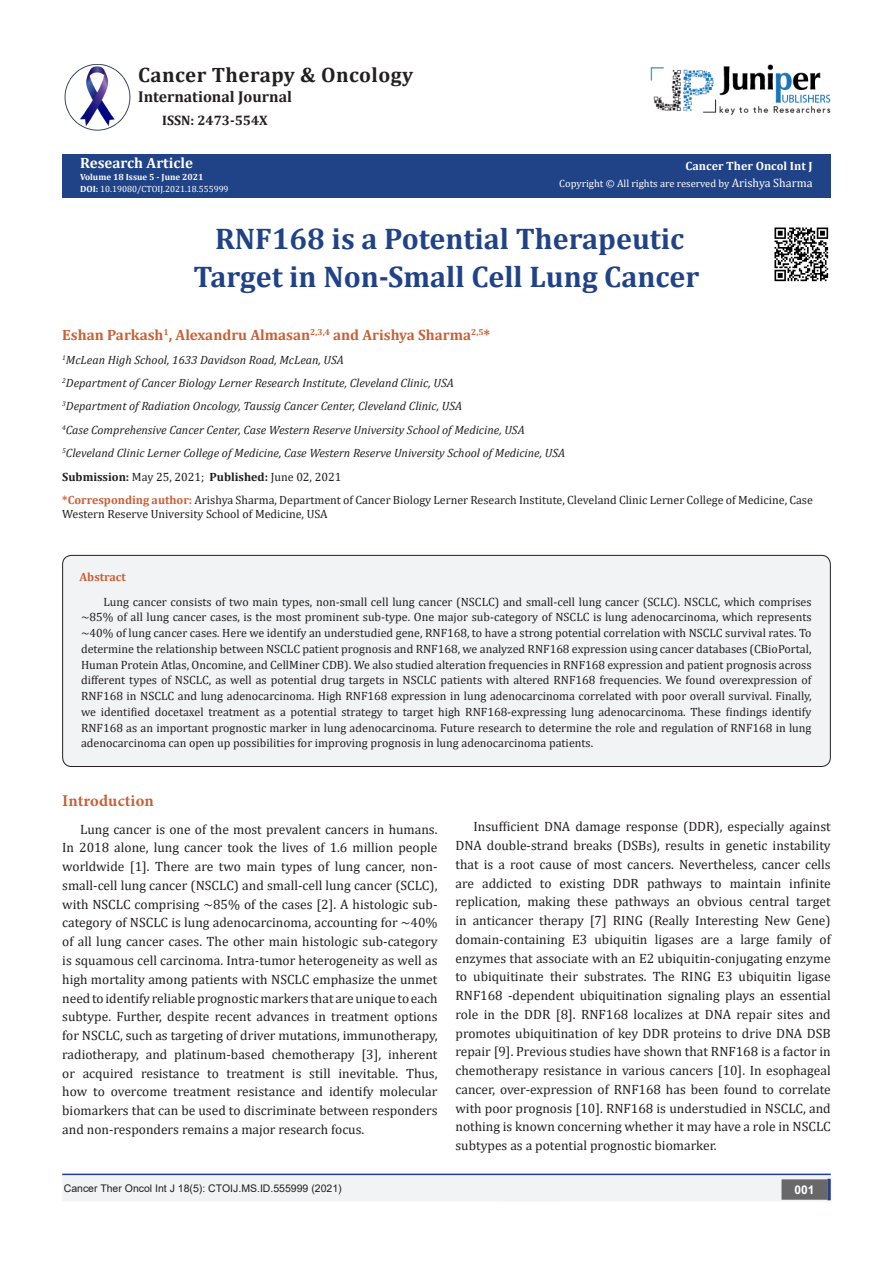
<style>
.page{position:relative;width:893px;height:1263px;background:#fff}
.page>*{position:absolute;margin:0;border:0;box-sizing:border-box;transform-origin:0 0}
.t1{font:700 30px/37.5px "Cambria";color:#204287;text-align:center}
.t2{font:700 20.85px "Cambria";letter-spacing:.02em;color:#231f20}
.t3{font:700 16.5px "Minion Pro";letter-spacing:.005em;color:#ca5f37}
.t4{font:700 15.75px "Cambria";color:#231f20}
.t5{font:700 15px "Cambria";color:#ca6035}
.t6{font:700 15px "Cambria";color:#fff}
.t7{font:700 13.8px "Cambria";color:#231f20}
.Default{font:13.5px/18.8px "Cambria";color:#231f20;text-align:justify}
.List_Paragraph{font:12px/15.8px "Cambria";color:#231f20}
.t8{font:italic 12px "Cambria";color:#231f20}
.t9{font:700 12px "Cambria";color:#fffefc}
.t10{font:700 12px "Cambria";color:#ca5f37}
.t11{font:700 12px "Arial";color:#fff}
.t12{font:10.5px "Arial";color:#231f20}
.t13{font:10.5px "Cambria";color:#fffefc}
.t14{font:9px "Cambria";color:#fff}
.t15{font:700 9px "Cambria";color:#fcfcfc}
.s1{font-weight:700;color:#fcfcfc}
.s2{font-size:12px}
.s3{font-weight:700}
.s4{font-weight:700;color:#ca5f37}
</style>
<div class="page">
<div style="left:62px;top:154px;width:768px;height:44px;background:#204287"></div>
<div style="left:63px;top:1175px;width:493px;height:26px;background:#f2f3f4"></div>
<div style="left:62px;top:1174px;width:495px;height:27px;border:2px solid #f2f3f4"></div>
<div style="left:502px;top:1174px;width:329px;height:27px;background:#f2f3f4;border:2px solid #f2f3f4"></div>
<div style="left:782px;top:1180px;width:45px;height:19px;background:#68676a"></div>
<div style="left:781px;top:1179px;width:46px;height:21px;border:2px solid #68676a"></div>
<svg style="left:827px;top:1179px;width:4px;height:21px"></svg>
<img style="left:651px;top:64px;width:180px;height:51px">
<img style="left:64px;top:64px;width:66px;height:66px">
<hr style="left:62px;top:1173px;width:769px;height:2px;background:#253f8e">
<img style="left:774px;top:227px;width:55px;height:55px">
<div style="left:63px;top:555px;width:767px;height:211px;background:#f2f3f4;border-radius:9px"></div>
<div style="left:62px;top:555px;width:769px;height:212px;border:1px solid #231f20;border-radius:9px"></div>
<p class="t2" style="left:138px;top:60px;width:276px">Cancer Therapy &amp; Oncology</p>
<p class="t4" style="left:138px;top:86px;width:155px">International Journal</p>
<p class="t7" style="left:162px;top:110px;width:107px">ISSN: 2473-554X</p>
<p class="t6" style="left:80px;top:152px;width:114px">Research Article</p>
<p class="t15" style="left:80px;top:171px;width:125px">Volume 18 Issue 5 - June 2021</p>
<p class="t14" style="left:80px;top:184px;width:150px"><span class="s1">DOI:</span> 10.19080/CTOIJ.2021.18.555999</p>
<p class="t9" style="left:686px;top:157px;width:128px">Cancer Ther Oncol Int J</p>
<p class="t13" style="left:559px;top:178px;width:255px">Copyright © All rights are reserved by <span class="s2">Arishya Sharma</span></p>
<p class="t1" style="left:194px;top:219px;width:507px">RNF168 is a Potential Therapeutic<br>Target in Non-Small Cell Lung Cancer</p>
<p class="t5" style="left:62px;top:324px;width:430px">Eshan Parkash<sup>1</sup>, Alexandru Almasan<sup>2,3,4</sup> and Arishya Sharma<sup>2,5</sup>*</p>
<p class="t8" style="left:62px;top:351px;width:283px"><sup>1</sup>McLean High School, 1633 Davidson Road, McLean, USA</p>
<p class="t8" style="left:62px;top:374px;width:393px"><sup>2</sup>Department of Cancer Biology Lerner Research Institute, Cleveland Clinic, USA</p>
<p class="t8" style="left:62px;top:398px;width:401px"><sup>3</sup>Department of Radiation Oncology, Taussig Cancer Center, Cleveland Clinic, USA</p>
<p class="t8" style="left:62px;top:421px;width:464px"><sup>4</sup>Case Comprehensive Cancer Center, Case Western Reserve University School of Medicine, USA</p>
<p class="t8" style="left:62px;top:445px;width:504px"><sup>5</sup>Cleveland Clinic Lerner College of Medicine, Case Western Reserve University School of Medicine, USA</p>
<p class="List_Paragraph" style="left:62px;top:469px;width:281px"><span class="s3">Submission:</span> May 25, 2021; <span class="s3">Published:</span> June 02, 2021</p>
<p class="List_Paragraph" style="left:62px;top:493px;width:752px;line-height:14.4px"><span class="s4">*Corresponding author:</span> Arishya Sharma, Department of Cancer Biology Lerner Research Institute, Cleveland Clinic Lerner College of Medicine, Case<br>Western Reserve University School of Medicine, USA</p>
<p class="t10" style="left:80px;top:568px;width:48px">Abstract</p>
<p class="List_Paragraph" style="left:81px;top:593px;width:732px;text-align:justify;text-indent:22px">Lung cancer consists of two main types, non-small cell lung cancer (NSCLC) and small-cell lung cancer (SCLC). NSCLC, which comprises ~85% of all lung cancer cases, is the most prominent sub-type. One major sub-category of NSCLC is lung adenocarcinoma, which represents ~40% of lung cancer cases. Here we identify an understudied gene, RNF168, to have a strong potential correlation with NSCLC survival rates. To determine the relationship between NSCLC patient prognosis and RNF168, we analyzed RNF168 expression using cancer databases (CBioPortal, Human Protein Atlas, Oncomine, and CellMiner CDB). We also studied alteration frequencies in RNF168 expression and patient prognosis across different types of NSCLC, as well as potential drug targets in NSCLC patients with altered RNF168 frequencies. We found overexpression of RNF168 in NSCLC and lung adenocarcinoma. High RNF168 expression in lung adenocarcinoma correlated with poor overall survival. Finally, we identified docetaxel treatment as a potential strategy to target high RNF168-expressing lung adenocarcinoma. These findings identify RNF168 as an important prognostic marker in lung adenocarcinoma. Future research to determine the role and regulation of RNF168 in lung adenocarcinoma can open up possibilities for improving prognosis in lung adenocarcinoma patients.</p>
<p class="t3" style="left:62px;top:789px;width:93px">Introduction</p>
<p class="Default" style="left:62px;top:820px;width:377px;text-indent:18px">Lung cancer is one of the most prevalent cancers in humans.<br>In 2018 alone, lung cancer took the lives of 1.6 million people worldwide [1]. There are two main types of lung cancer, non&shy;small-cell lung cancer (NSCLC) and small-cell lung cancer (SCLC), with NSCLC comprising ~85% of the cases [2]. A histologic sub&shy;category of NSCLC is lung adenocarcinoma, accounting for ~40% of all lung cancer cases. The other main histologic sub-category is squamous cell carcinoma. Intra-tumor heterogeneity as well as high mortality among patients with NSCLC emphasize the unmet need to identify reliable prognostic markers that are unique to each subtype. Further, despite recent advances in treatment options for NSCLC, such as targeting of driver mutations, immunotherapy, radiotherapy, and platinum-based chemotherapy [3], inherent or acquired resistance to treatment is still inevitable. Thus, how to overcome treatment resistance and identify molecular biomarkers that can be used to discriminate between responders and non-responders remains a major research focus.</p>
<p class="Default" style="left:455px;top:817px;width:377px;text-indent:18px">Insufficient DNA damage response (DDR), especially against DNA double-strand breaks (DSBs), results in genetic instability that is a root cause of most cancers. Nevertheless, cancer cells are addicted to existing DDR pathways to maintain infinite replication, making these pathways an obvious central target in anticancer therapy [7] RING (Really Interesting New Gene) domain-containing E3 ubiquitin ligases are a large family of enzymes that associate with an E2 ubiquitin-conjugating enzyme to ubiquitinate their substrates. The RING E3 ubiquitin ligase RNF168 -dependent ubiquitination signaling plays an essential role in the DDR [8]. RNF168 localizes at DNA repair sites and promotes ubiquitination of key DDR proteins to drive DNA DSB repair [9]. Previous studies have shown that RNF168 is a factor in chemotherapy resistance in various cancers [10]. In esophageal cancer, over-expression of RNF168 has been found to correlate with poor prognosis [10]. RNF168 is understudied in NSCLC, and nothing is known concerning whether it may have a role in NSCLC subtypes as a potential prognostic biomarker.</p>
<p class="t12" style="left:64px;top:1181px;width:279px">Cancer Ther Oncol Int J 18(5): CTOIJ.MS.ID.555999 (2021)</p>
<p class="t11" style="left:794px;top:1181px;width:22px">001</p>
</div>
